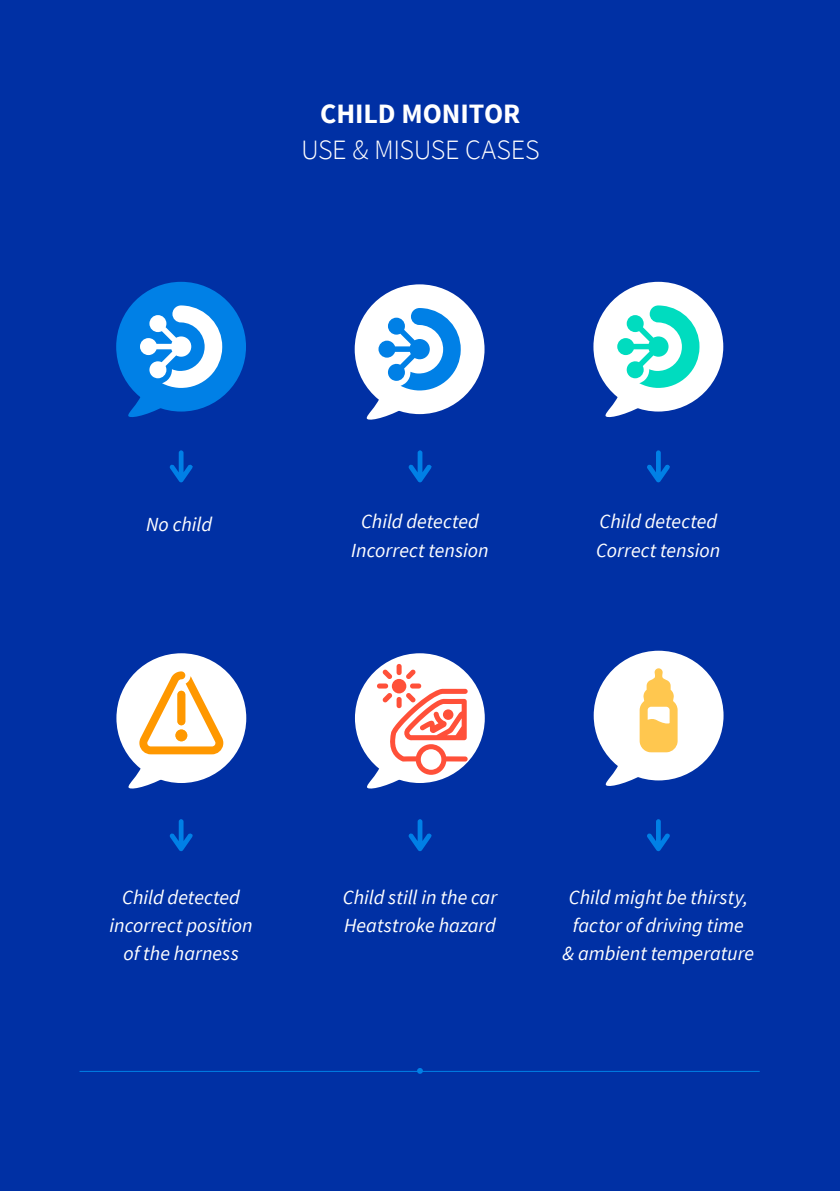
<style>
.page{position:relative;width:840px;height:1191px;background:#fff}
.page>*{position:absolute;margin:0;border:0;box-sizing:border-box;transform-origin:0 0}
.t1{font:300 28px "Source Sans Pro";letter-spacing:-.015em;color:#fff}
.t2{font:700 28px "Source Sans Pro";letter-spacing:-.005em;color:#fff}
.t3{font:italic 20px "Source Sans Pro";color:#fff}
</style>
<div class="page">
<div style="left:0;top:0;width:839px;height:1191px;background:#0030a4"></div>
<div style="left:116px;top:282px;width:130px;height:129px;background:#0080e6;border-radius:50%"></div>
<svg style="left:128px;top:305px;width:94px;height:112px"></svg>
<svg style="left:647px;top:819px;width:22px;height:32px"></svg>
<svg style="left:647px;top:450px;width:22px;height:32px"></svg>
<svg style="left:170px;top:819px;width:22px;height:32px"></svg>
<svg style="left:170px;top:450px;width:22px;height:32px"></svg>
<svg style="left:408px;top:819px;width:23px;height:32px"></svg>
<svg style="left:408px;top:450px;width:23px;height:32px"></svg>
<hr style="left:79px;top:1070px;width:680px;height:1px;background:#0080e6">
<svg style="left:417px;top:1068px;width:5px;height:5px"></svg>
<div style="left:354px;top:284px;width:130px;height:130px;background:#fff;border-radius:50%"></div>
<svg style="left:366px;top:308px;width:94px;height:112px"></svg>
<div style="left:593px;top:282px;width:129px;height:129px;background:#fff;border-radius:50%"></div>
<svg style="left:605px;top:305px;width:94px;height:113px"></svg>
<div style="left:593px;top:650px;width:130px;height:130px;background:#fff;border-radius:50%"></div>
<svg style="left:605px;top:761px;width:57px;height:25px"></svg>
<svg style="left:639px;top:668px;width:38px;height:84px"></svg>
<div style="left:116px;top:653px;width:130px;height:130px;background:#fff;border-radius:50%"></div>
<svg style="left:128px;top:763px;width:58px;height:26px"></svg>
<svg style="left:139px;top:671px;width:84px;height:83px"></svg>
<div style="left:355px;top:653px;width:129px;height:130px;background:#fff;border-radius:50%"></div>
<div style="left:391px;top:679px;width:15px;height:14px;background:#ff5039;border-radius:50%"></div>
<div style="left:396px;top:664px;width:5px;height:11px;background:#ff5039;border-radius:3px"></div>
<div style="left:410px;top:683px;width:11px;height:5px;background:#ff5039;border-radius:3px"></div>
<div style="left:377px;top:683px;width:11px;height:5px;background:#ff5039;border-radius:3px"></div>
<svg style="left:406px;top:669px;width:9px;height:10px"></svg>
<svg style="left:382px;top:669px;width:10px;height:10px"></svg>
<svg style="left:367px;top:689px;width:100px;height:100px"></svg>
<p class="t2" style="left:320px;top:96px;width:202px">CHILD MONITOR</p>
<p class="t1" style="left:301px;top:133px;width:240px">USE &amp; MISUSE CASES</p>
<p class="t3" style="left:146px;top:512px;width:67px">No child</p>
<p class="t3" style="left:361px;top:509px;width:119px">Child detected</p>
<p class="t3" style="left:351px;top:537px;width:139px">Incorrect tension</p>
<p class="t3" style="left:599px;top:509px;width:119px">Child detected</p>
<p class="t3" style="left:596px;top:537px;width:126px">Correct tension</p>
<p class="t3" style="left:122px;top:884px;width:119px">Child detected</p>
<p class="t3" style="left:109px;top:912px;width:144px">incorrect position</p>
<p class="t3" style="left:123px;top:940px;width:117px">of the harness</p>
<p class="t3" style="left:342px;top:884px;width:156px">Child still in the car</p>
<p class="t3" style="left:344px;top:912px;width:153px">Heatstroke hazard</p>
<p class="t3" style="left:568px;top:884px;width:180px">Child might be thirsty,</p>
<p class="t3" style="left:572px;top:912px;width:172px">factor of driving time</p>
<p class="t3" style="left:562px;top:940px;width:193px">&amp; ambient temperature</p>
</div>
